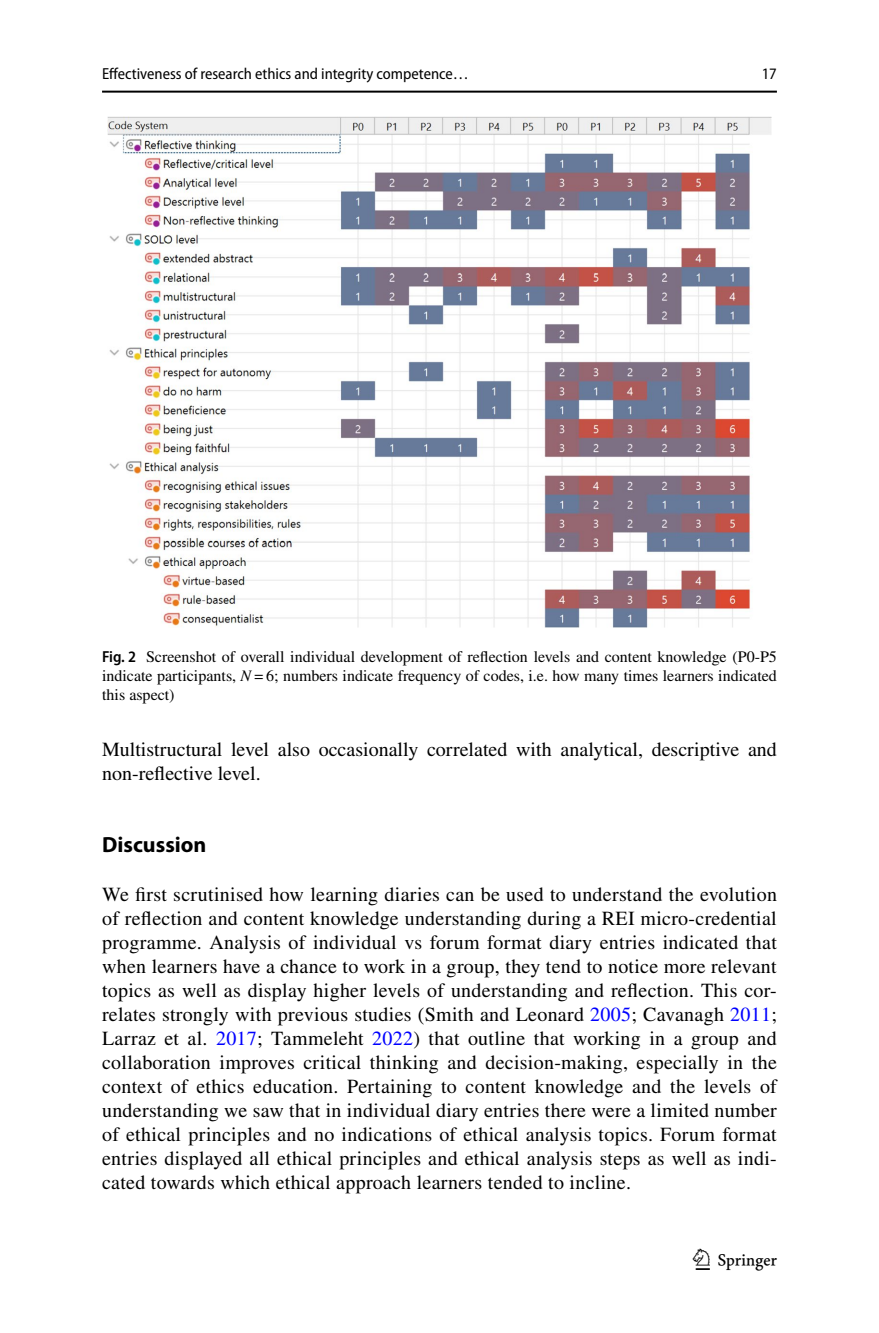
<style>
.page{position:relative;width:879px;height:1333px;background:#fff}
.page>*{position:absolute;margin:0;border:0;box-sizing:border-box;transform-origin:0 0}
.t1{font:30px "Springnew Regular 3";color:#000}
.t2{font:700 22px "Myriad Pro";color:#000}
.t3{font:20px/24px "STIX";color:#000}
.t4{font:16px/19px "STIX";color:#000;text-align:justify}
.t5{font:16px "Myriad Pro Semi Cn 3";color:#000}
.t6{font:semi-condensed 16px "Myriad Pro";color:#000}
.s1{font-family:"Myriad Pro";font-weight:600;font-stretch:semi-condensed}
.s2{font-style:italic}
.s3{color:#00f}
</style>
<div class="page">
<hr style="left:102px;top:91px;width:675px;height:2px;background:#000">
<img style="left:107px;top:116px;width:665px;height:511px">
<p class="t5" style="left:102px;top:65px;width:368px">Effectiveness of research ethics and integrity competence…</p>
<p class="t6" style="left:761px;top:65px;width:17px">17</p>
<p class="t4" style="left:102px;top:648px;width:676px"><span class="s1">Fig. 2</span> Screenshot of overall individual development of reflection levels and content knowledge (P0-P5 indicate participants, <span class="s2">N=</span>6; numbers indicate frequency of codes, i.e. how many times learners indicated this aspect)</p>
<p class="t3" style="left:102px;top:739px;width:676px">Multistructural level also occasionally correlated with analytical, descriptive and non-reflective level.</p>
<p class="t2" style="left:102px;top:830px;width:106px">Discussion</p>
<p class="t3" style="left:102px;top:883px;width:676px;text-align:justify">We first scrutinised how learning diaries can be used to understand the evolution of reflection and content knowledge understanding during a REI micro-credential programme. Analysis of individual vs forum format diary entries indicated that when learners have a chance to work in a group, they tend to notice more relevant topics as well as display higher levels of understanding and reflection. This cor&shy;relates strongly with previous studies (Smith and Leonard <span class="s3">2005</span>; Cavanagh <span class="s3">2011</span>; Larraz et al. <span class="s3">2017</span>; Tammeleht <span class="s3">2022</span>) that outline that working in a group and collaboration improves critical thinking and decision-making, especially in the context of ethics education. Pertaining to content knowledge and the levels of understanding we saw that in individual diary entries there were a limited number of ethical principles and no indications of ethical analysis topics. Forum format entries displayed all ethical principles and ethical analysis steps as well as indi&shy;cated towards which ethical approach learners tended to incline.</p>
<h1 class="t1" style="left:696px;top:1248px;width:83px">1 3</h1>
</div>
